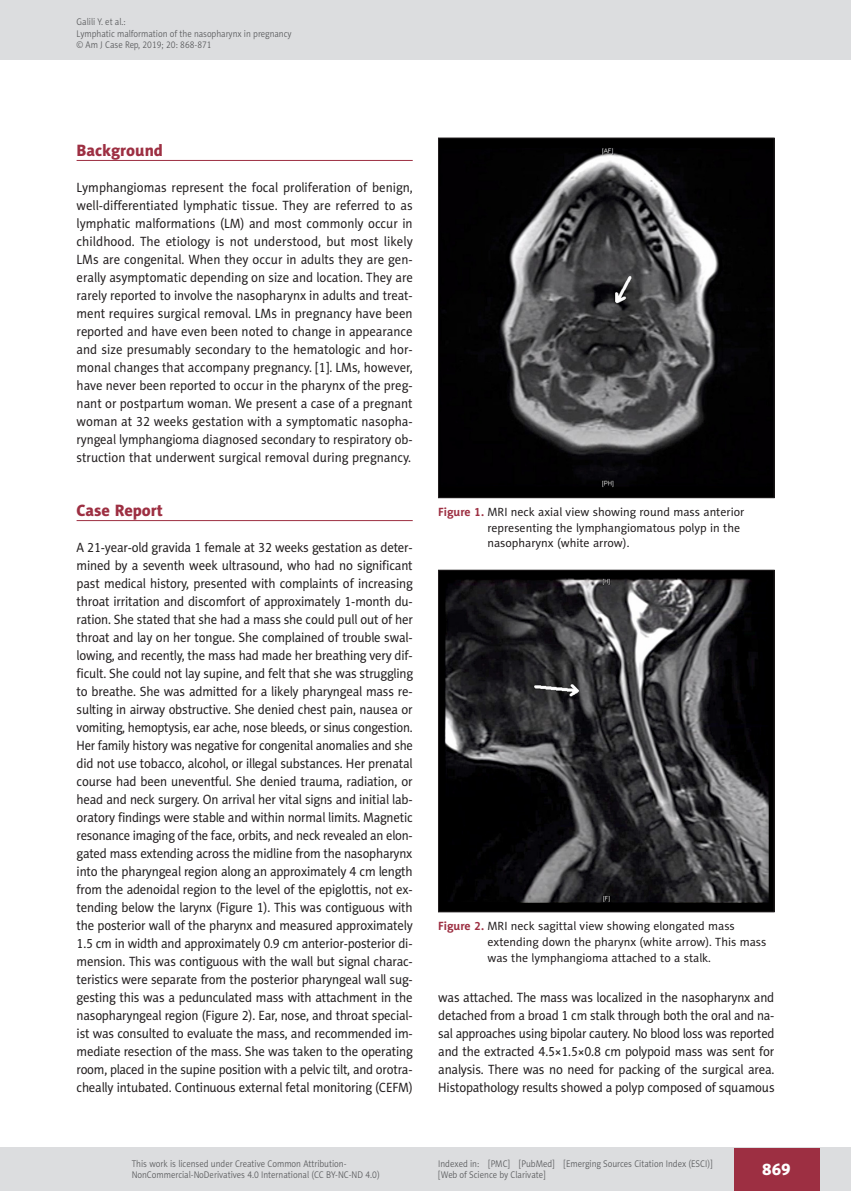
<style>
.page{position:relative;width:851px;height:1191px;background:#fff}
.page>*{position:absolute;margin:0;border:0;box-sizing:border-box;transform-origin:0 0}
.AJCR_Headline_1{font:16.5px "Naomi Sans EFN Heavy";color:#9d2f42}
.t1{font:16.5px "Naomi Sans EFN Heavy";color:#fff}
.AJCR_Body{font:13.5px/18px "Naomi Sans EFN";letter-spacing:-.015em;color:#231f20;text-align:justify;scale:.95 1}
.AJCR_Rycina_tytul{font:12px/15.8px "Naomi Sans EFN";color:#231f20}
.AJCR_pagina_zywa{font:9.75px/11.2px "Naomi Sans EFN Light";color:#57585a;scale:.9 1}
.AJCR_pagina_sygnatur{font:9.75px "Naomi Sans EFN Light";color:#57585a;scale:.9 1}
.s1{font-weight:700;color:#9d2f42}
</style>
<div class="page">
<hr style="left:77px;top:160px;width:335px;height:1px;background:#9d2f42">
<hr style="left:77px;top:520px;width:335px;height:1px;background:#9d2f42">
<img style="left:440px;top:140px;width:332px;height:356px">
<div style="left:438px;top:138px;width:336px;height:360px;border:1px solid #231f20"></div>
<img style="left:440px;top:572px;width:332px;height:338px">
<div style="left:438px;top:570px;width:336px;height:342px;border:1px solid #231f20"></div>
<div style="left:0;top:1148px;width:850px;height:43px;background:#dcdddf"></div>
<div style="left:733px;top:1147px;width:86px;height:43px;background:#9d2f42"></div>
<div style="left:0;top:0;width:850px;height:60px;background:#dcdddf"></div>
<p class="AJCR_pagina_zywa" style="left:77px;top:16px;width:240px">Galili Y. et al.:<br>Lymphatic malformation of the nasopharynx in pregnancy</p>
<p class="AJCR_pagina_sygnatur" style="left:77px;top:39px;width:152px">© Am J Case Rep, 2019; 20: 868-871</p>
<p class="AJCR_Headline_1" style="left:77px;top:140px;width:88px">Background</p>
<p class="AJCR_Body" style="left:77px;top:178px;width:355px">Lymphangiomas represent the focal proliferation of benign, well-differentiated lymphatic tissue. They are referred to as lymphatic malformations (LM) and most commonly occur in childhood. The etiology is not understood, but most likely LMs are congenital. When they occur in adults they are gen&shy;erally asymptomatic depending on size and location. They are rarely reported to involve the nasopharynx in adults and treat&shy;ment requires surgical removal. LMs in pregnancy have been reported and have even been noted to change in appearance and size presumably secondary to the hematologic and hor&shy;monal changes that accompany pregnancy. [1]. LMs, however, have never been reported to occur in the pharynx of the preg&shy;nant or postpartum woman. We present a case of a pregnant woman at 32 weeks gestation with a symptomatic nasopha&shy;ryngeal lymphangioma diagnosed secondary to respiratory ob&shy;struction that underwent surgical removal during pregnancy.</p>
<p class="AJCR_Headline_1" style="left:77px;top:500px;width:88px">Case Report</p>
<p class="AJCR_Body" style="left:77px;top:538px;width:355px">A 21-year-old gravida 1 female at 32 weeks gestation as deter&shy;mined by a seventh week ultrasound, who had no significant past medical history, presented with complaints of increasing throat irritation and discomfort of approximately 1-month du&shy;ration. She stated that she had a mass she could pull out of her throat and lay on her tongue. She complained of trouble swal&shy;lowing, and recently, the mass had made her breathing very dif&shy;ficult. She could not lay supine, and felt that she was struggling to breathe. She was admitted for a likely pharyngeal mass re&shy;sulting in airway obstructive. She denied chest pain, nausea or vomiting, hemoptysis, ear ache, nose bleeds, or sinus congestion.<br>Her family history was negative for congenital anomalies and she did not use tobacco, alcohol, or illegal substances. Her prenatal course had been uneventful. She denied trauma, radiation, or head and neck surgery. On arrival her vital signs and initial lab&shy;oratory findings were stable and within normal limits. Magnetic resonance imaging of the face, orbits, and neck revealed an elon&shy;gated mass extending across the midline from the nasopharynx into the pharyngeal region along an approximately 4 cm length from the adenoidal region to the level of the epiglottis, not ex&shy;tending below the larynx (Figure 1). This was contiguous with the posterior wall of the pharynx and measured approximately 1.5 cm in width and approximately 0.9 cm anterior-posterior di&shy;mension. This was contiguous with the wall but signal charac&shy;teristics were separate from the posterior pharyngeal wall sug&shy;gesting this was a pedunculated mass with attachment in the nasopharyngeal region (Figure 2). Ear, nose, and throat special&shy;ist was consulted to evaluate the mass, and recommended im&shy;mediate resection of the mass. She was taken to the operating room, placed in the supine position with a pelvic tilt, and orotra&shy;cheally intubated. Continuous external fetal monitoring (CEFM)</p>
<p class="AJCR_Rycina_tytul" style="left:487px;top:504px;width:258px;text-indent:-49px"><span class="s1">Figure 1.</span> MRI neck axial view showing round mass anterior representing the lymphangiomatous polyp in the nasopharynx (white arrow).</p>
<p class="AJCR_Rycina_tytul" style="left:487px;top:918px;width:280px;text-indent:-49px"><span class="s1">Figure 2.</span> MRI neck sagittal view showing elongated mass extending down the pharynx (white arrow). This mass was the lymphangioma attached to a stalk.</p>
<p class="AJCR_Body" style="left:438px;top:988px;width:355px">was attached. The mass was localized in the nasopharynx and detached from a broad 1 cm stalk through both the oral and na&shy;sal approaches using bipolar cautery. No blood loss was reported and the extracted 4.5×1.5×0.8 cm polypoid mass was sent for analysis. There was no need for packing of the surgical area.<br>Histopathology results showed a polyp composed of squamous</p>
<p class="AJCR_pagina_zywa" style="left:132px;top:1158px;width:277px">This work is licensed under Creative Common Attribution-<br>NonCommercial-NoDerivatives 4.0 International (CC BY-NC-ND 4.0)</p>
<p class="AJCR_pagina_zywa" style="left:438px;top:1158px;width:306px">Indexed in: [PMC] [PubMed] [Emerging Sources Citation Index (ESCI)] [Web of Science by Clarivate]</p>
<p class="t1" style="left:762px;top:1159px;width:30px">869</p>
</div>
